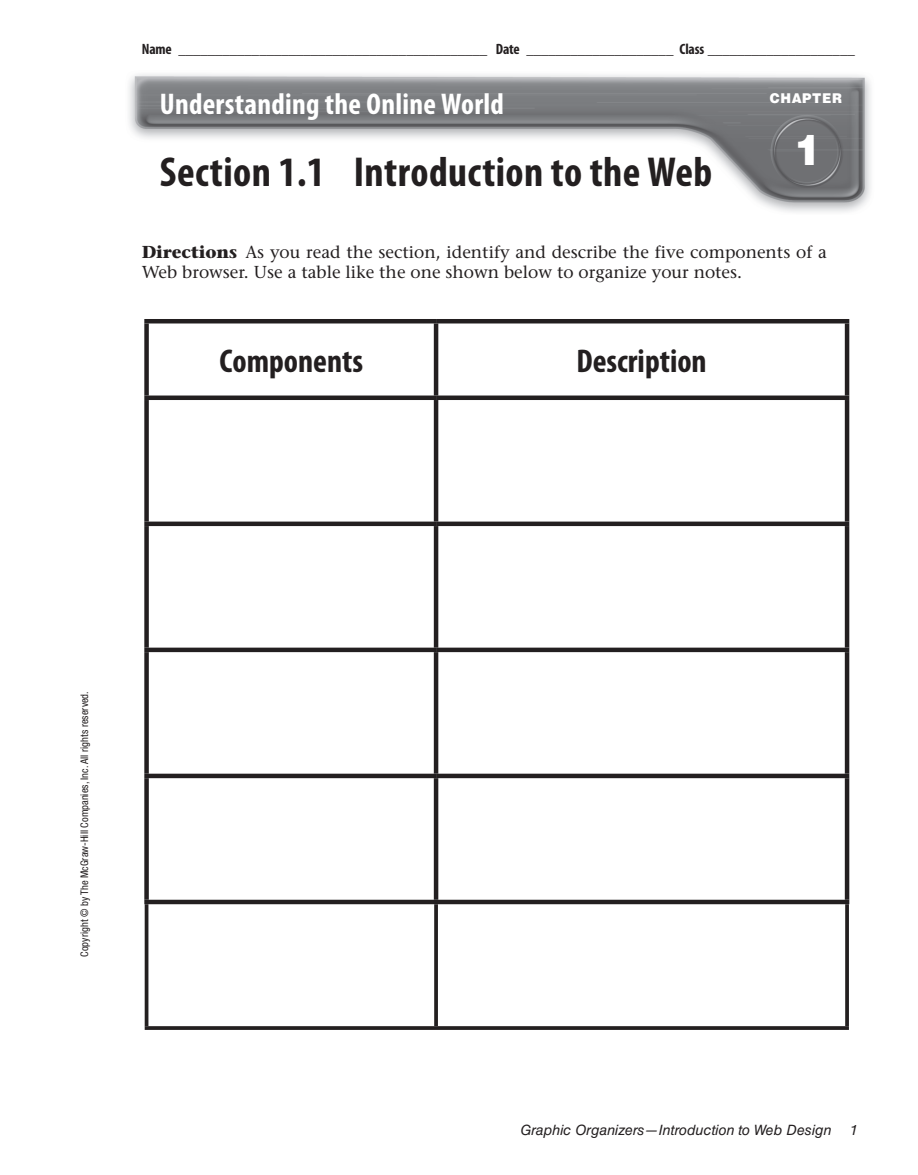
<style>
.page{position:relative;width:918px;height:1175px;background:#fff}
.page>*{position:absolute;margin:0;border:0;box-sizing:border-box;transform-origin:0 0}
.t1{font:700 condensed 42px "Myriad Pro";letter-spacing:.01em;color:#231f20}
.t2{font:900 42px "Helvetica LT Std";color:#fff}
.t3{font:700 condensed 33px "Myriad Pro";color:#231f20}
.t4{font:700 condensed 30px "Myriad Pro";letter-spacing:.01em;color:#fff}
.t5{font:500 17.25px/20.2px "Stone Serif Std";color:#231f20}
.t6{font:700 condensed 15px "Myriad Pro";letter-spacing:-.01em;color:#231f20}
.t7{font:italic 14.25px "Helvetica LT Std";color:#231f20}
.t8{font:900 13.5px "Helvetica LT Std";letter-spacing:.05em;color:#fff;scale:.95 1}
.t9{font:condensed 10.5px "Helvetica Neue LT Std";color:#231f20}
.s1{font-weight:700}
</style>
<div class="page">
<img style="left:129px;top:74px;width:742px;height:138px">
<svg style="left:148px;top:323px;width:697px;height:703px"></svg>
<hr style="left:145px;top:904px;width:3px;height:122px;background:#231f20">
<svg style="left:434px;top:904px;width:4px;height:122px"></svg>
<svg style="left:845px;top:904px;width:4px;height:122px"></svg>
<hr style="left:145px;top:1026px;width:704px;height:3px;background:#231f20">
<hr style="left:144px;top:319px;width:292px;height:4px;background:#231f20">
<div style="left:144px;top:323px;width:5px;height:72px;background:#231f20"></div>
<hr style="left:436px;top:319px;width:413px;height:4px;background:#231f20">
<hr style="left:434px;top:323px;width:4px;height:72px;background:#231f20">
<hr style="left:845px;top:323px;width:4px;height:72px;background:#231f20">
<div style="left:144px;top:395px;width:292px;height:5px;background:#231f20"></div>
<div style="left:144px;top:400px;width:5px;height:121px;background:#231f20"></div>
<div style="left:436px;top:395px;width:413px;height:5px;background:#231f20"></div>
<hr style="left:434px;top:400px;width:4px;height:121px;background:#231f20">
<hr style="left:845px;top:400px;width:4px;height:121px;background:#231f20">
<div style="left:144px;top:521px;width:292px;height:5px;background:#231f20"></div>
<div style="left:144px;top:526px;width:5px;height:121px;background:#231f20"></div>
<div style="left:436px;top:521px;width:413px;height:5px;background:#231f20"></div>
<hr style="left:434px;top:526px;width:4px;height:121px;background:#231f20">
<hr style="left:845px;top:526px;width:4px;height:121px;background:#231f20">
<div style="left:144px;top:647px;width:292px;height:5px;background:#231f20"></div>
<div style="left:144px;top:652px;width:5px;height:121px;background:#231f20"></div>
<div style="left:436px;top:647px;width:413px;height:5px;background:#231f20"></div>
<hr style="left:434px;top:652px;width:4px;height:121px;background:#231f20">
<hr style="left:845px;top:652px;width:4px;height:121px;background:#231f20">
<div style="left:144px;top:773px;width:292px;height:5px;background:#231f20"></div>
<div style="left:144px;top:778px;width:5px;height:121px;background:#231f20"></div>
<div style="left:436px;top:773px;width:413px;height:5px;background:#231f20"></div>
<hr style="left:434px;top:778px;width:4px;height:121px;background:#231f20">
<hr style="left:845px;top:778px;width:4px;height:121px;background:#231f20">
<div style="left:144px;top:899px;width:705px;height:5px;background:#231f20"></div>
<p class="t6" style="left:142px;top:43px;width:715px">Name __________________________________________ Date ____________________ Class ____________________</p>
<h3 class="t4" style="left:160px;top:95px;width:139px">Chapter Title</h3>
<p class="t8" style="left:770px;top:92px;width:78px">CHAPTER</p>
<h3 class="t4" style="left:160px;top:93px;width:346px">Understanding the Online World</h3>
<h1 class="t1" style="left:160px;top:157px;width:554px">Section 1.1 Introduction to the Web</h1>
<h1 class="t2" style="left:794px;top:134px;width:30px">1</h1>
<p class="t5" style="left:142px;top:243px;width:687px"><span class="s1">Directions</span> As you read the section, identify and describe the five components of a<br>Web browser. Use a table like the one shown below to organize your notes.</p>
<h2 class="t3" style="left:220px;top:349px;width:145px">Components</h2>
<h2 class="t3" style="left:577px;top:349px;width:132px">Description</h2>
<p class="t9" style="left:81px;top:956px;width:267px;rotate:-90deg">Copyright © by The McGraw-Hill Companies, Inc. All rights reserved.</p>
<p class="t7" style="left:520px;top:1123px;width:313px">Graphic Organizers—Introduction to Web Design</p>
<p class="t7" style="left:850px;top:1123px;width:9px">1</p>
</div>
